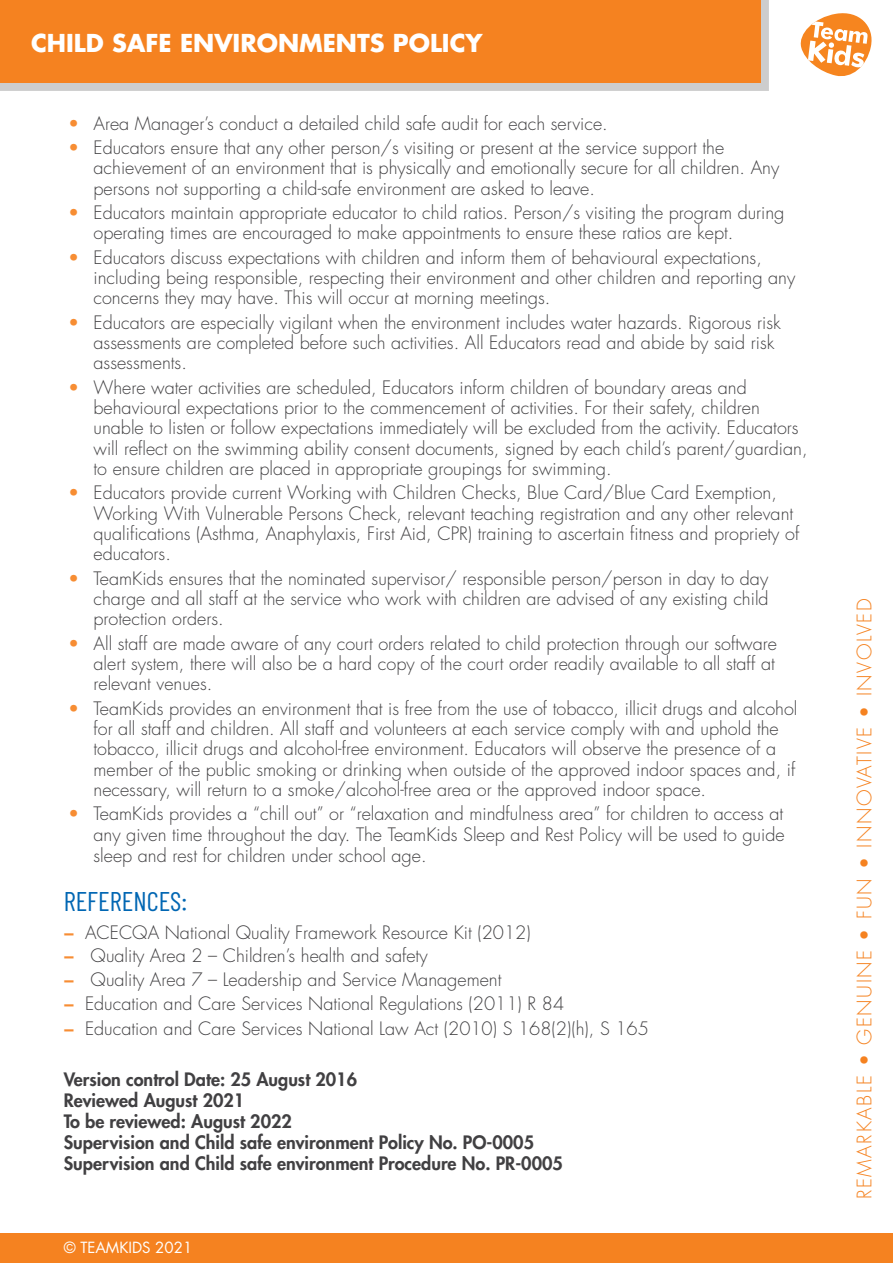
<style>
.page{position:relative;width:893px;height:1263px;background:#fff}
.page>*{position:absolute;margin:0;border:0;box-sizing:border-box;transform-origin:0 0}
.Heading_1{font:27px "Barlow Condensed";color:#0066b3}
.Title_-_Small{font:700 24px "Futura Std";color:#fff}
.t1{font:300 19.5px "Futura Std";letter-spacing:.08em;color:#f58220}
.t2{font:300 18px/20.2px "Futura Std";color:#414042}
.End_Info{font:800 18px "Futura Std";color:#414042}
.t3{font:15px "Futura Std";color:#fff}
.s1{color:#f78d33}
.s2{font-weight:800;color:#f78d33}
</style>
<div class="page">
<div style="left:0;top:0;width:769px;height:90px;background:#cdcdcd"></div>
<div style="left:0;top:0;width:761px;height:83px;background:#f58220"></div>
<svg style="left:801px;top:13px;width:70px;height:63px"></svg>
<div style="left:0;top:1233px;width:893px;height:30px;background:#f58220"></div>
<p class="Title_-_Small" style="left:31px;top:27px;width:453px">CHILD SAFE ENVIRONMENTS POLICY</p>
<p class="t2" style="left:68px;top:114px;width:541px"><span class="s1">•</span> Area Manager’s conduct a detailed child safe audit for each service.</p>
<p class="t2" style="left:94px;top:138px;width:687px;text-indent:-26px"><span class="s1">•</span> Educators ensure that any other person/s visiting or present at the service support the achievement of an environment that is physically and emotionally secure for all children. Any persons not supporting a child-safe environment are asked to leave.</p>
<p class="t2" style="left:94px;top:203px;width:692px;text-indent:-26px"><span class="s1">•</span> Educators maintain appropriate educator to child ratios. Person/s visiting the program during operating times are encouraged to make appointments to ensure these ratios are kept.</p>
<p class="t2" style="left:94px;top:248px;width:703px;text-indent:-26px"><span class="s1">•</span> Educators discuss expectations with children and inform them of behavioural expectations, including being responsible, respecting their environment and other children and reporting any concerns they may have. This will occur at morning meetings.</p>
<p class="t2" style="left:94px;top:313px;width:689px;text-indent:-26px"><span class="s1">•</span> Educators are especially vigilant when the environment includes water hazards. Rigorous risk assessments are completed before such activities. All Educators read and abide by said risk assessments.</p>
<p class="t2" style="left:94px;top:378px;width:716px;text-indent:-26px"><span class="s1">•</span> Where water activities are scheduled, Educators inform children of boundary areas and behavioural expectations prior to the commencement of activities. For their safety, children unable to listen or follow expectations immediately will be excluded from the activity. Educators will reflect on the swimming ability consent documents, signed by each child’s parent/guardian, to ensure children are placed in appropriate groupings for swimming.</p>
<p class="t2" style="left:94px;top:483px;width:707px;text-indent:-26px"><span class="s1">•</span> Educators provide current Working with Children Checks, Blue Card/Blue Card Exemption, Working With Vulnerable Persons Check, relevant teaching registration and any other relevant qualifications (Asthma, Anaphylaxis, First Aid, CPR) training to ascertain fitness and propriety of educators.</p>
<p class="t2" style="left:94px;top:569px;width:677px;text-align:justify;text-indent:-26px"><span class="s1">•</span> TeamKids ensures that the nominated supervisor/ responsible person/person in day to day charge and all staff at the service who work with children are advised of any existing child protection orders.</p>
<p class="t2" style="left:94px;top:634px;width:685px;text-align:justify;text-indent:-26px"><span class="s1">•</span> All staff are made aware of any court orders related to child protection through our software alert system, there will also be a hard copy of the court order readily available to all staff at relevant venues.</p>
<p class="t2" style="left:94px;top:699px;width:705px;text-indent:-26px"><span class="s1">•</span> TeamKids provides an environment that is free from the use of tobacco, illicit drugs and alcohol for all staff and children. All staff and volunteers at each service comply with and uphold the tobacco, illicit drugs and alcohol-free environment. Educators will observe the presence of a member of the public smoking or drinking when outside of the approved indoor spaces and, if necessary, will return to a smoke/alcohol-free area or the approved indoor space.</p>
<p class="t2" style="left:94px;top:804px;width:692px;line-height:20.7px;text-align:justify;text-indent:-26px"><span class="s1">•</span> TeamKids provides a “chill out” or “relaxation and mindfulness area” for children to access at any given time throughout the day. The TeamKids Sleep and Rest Policy will be used to guide sleep and rest for children under school age.</p>
<p class="Heading_1" style="left:64px;top:882px;width:125px">REFERENCES:</p>
<p class="t2" style="left:64px;top:922px;width:468px"><span class="s2">−</span> ACECQA National Quality Framework Resource Kit (2012)</p>
<p class="t2" style="left:64px;top:946px;width:365px"><span class="s2">−</span> Quality Area 2 – Children’s health and safety</p>
<p class="t2" style="left:64px;top:970px;width:439px"><span class="s2">−</span> Quality Area 7 – Leadership and Service Management</p>
<p class="t2" style="left:64px;top:994px;width:502px"><span class="s2">−</span> Education and Care Services National Regulations (2011) R 84</p>
<p class="t2" style="left:64px;top:1019px;width:587px"><span class="s2">−</span> Education and Care Services National Law Act (2010) S 168(2)(h), S 165</p>
<p class="End_Info" style="left:64px;top:1068px;width:295px">Version control Date: 25 August 2016</p>
<p class="End_Info" style="left:64px;top:1089px;width:182px">Reviewed August 2021</p>
<p class="End_Info" style="left:64px;top:1110px;width:230px">To be reviewed: August 2022</p>
<p class="End_Info" style="left:64px;top:1131px;width:472px">Supervision and Child safe environment Policy No. PO-0005</p>
<p class="End_Info" style="left:64px;top:1152px;width:501px">Supervision and Child safe environment Procedure No. PR-0005</p>
<p class="t3" style="left:64px;top:1238px;width:130px">© TEAMKIDS 2021</p>
<p class="t1" style="left:853px;top:1199px;width:602px;rotate:-90deg">REMARKABLE • GENUINE • FUN • INNOVATIVE • INVOLVED</p>
</div>
